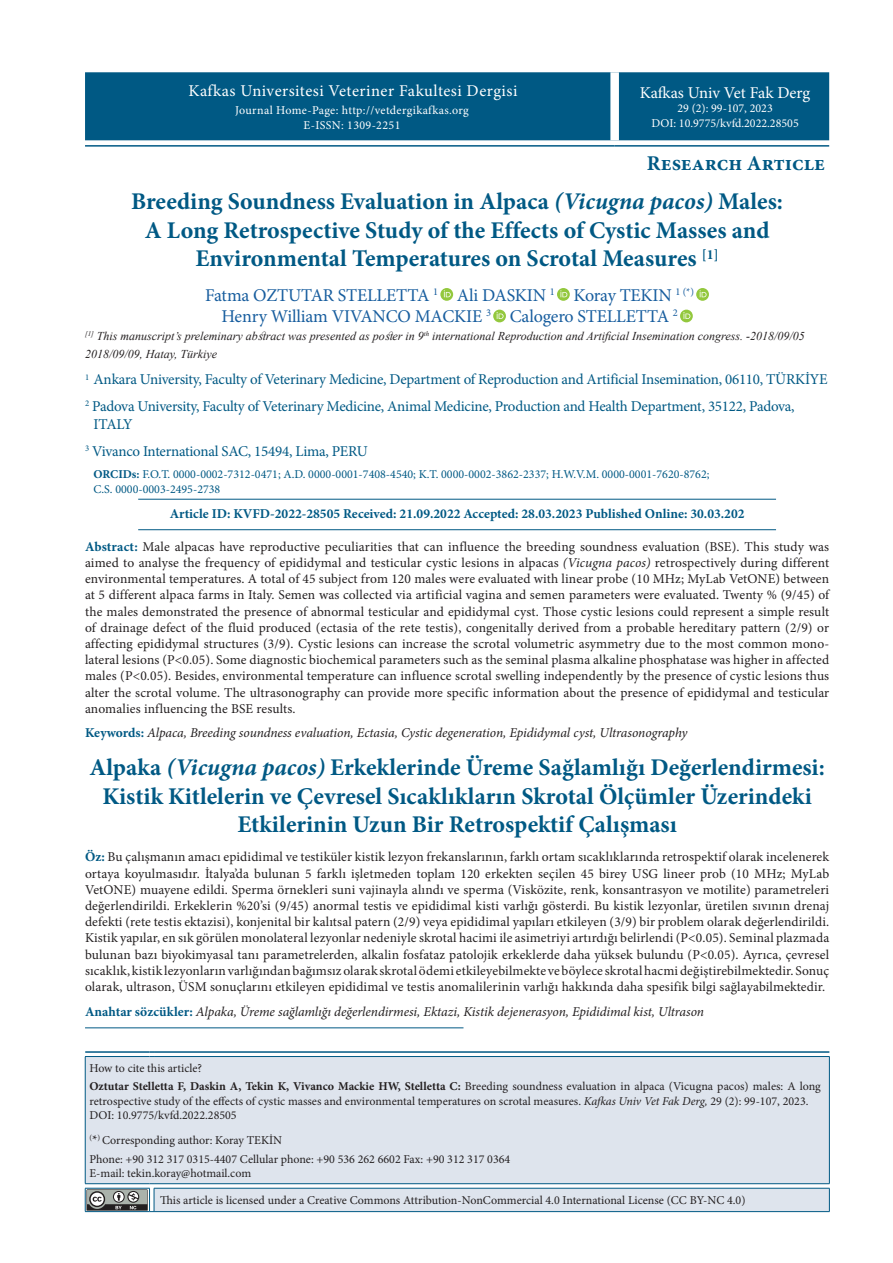
<style>
.page{position:relative;width:893px;height:1263px;background:#fff}
.page>*{position:absolute;margin:0;border:0;box-sizing:border-box;transform-origin:0 0}
.t1{font:700 24px/28.8px "Minion Pro";color:#005984;text-align:center}
.t2{font:700 21px "Minion Pro";color:#005984}
.t3{font:18px/21.6px "Minion Pro";letter-spacing:-.01em;color:#175d9e;text-align:center}
.t4{font:16.5px "Minion Pro";letter-spacing:.025em;color:#fff}
.t5{font:16.5px "Minion Pro";letter-spacing:-.005em;color:#fff}
.t6{font:15px/26.5px "Minion Pro";letter-spacing:-.015em;color:#005984}
.t7{font:13.5px/16.2px "Minion Pro";letter-spacing:.01em;color:#231f20;text-align:justify}
.t8{font:italic 13.5px "Minion Pro";letter-spacing:-.01em;color:#231f20}
.t9{font:700 13.5px "Minion Pro";color:#005984}
.t10{font:12px/18.6px "Minion Pro";color:#231f20}
.t11{font:italic 12px/18.1px "Times New Roman";color:#231f20}
.t12{font:12px/14.4px "Minion Pro";color:#005984}
.t13{font:12px/14.2px "Minion Pro";letter-spacing:.02em;color:#fff;text-align:center}
.t14{font:12px/14.4px "Minion Pro";color:#fff;text-align:center}
.s1{font-style:italic}
.s2{font-weight:700}
.s3{font-weight:700;color:#005984}
.s4{font-weight:700;font-style:normal;color:#005984}
.s5{font-size:13.5px}
</style>
<div class="page">
<div style="left:85px;top:72px;width:744px;height:68px;background:#005984"></div>
<div style="left:610px;top:72px;width:9px;height:68px;background:#fff"></div>
<hr style="left:85px;top:145px;width:530px;height:2px;background:#005984">
<hr style="left:615px;top:145px;width:214px;height:2px;background:#005984">
<hr style="left:138px;top:529px;width:638px;height:1px;background:#005984">
<hr style="left:138px;top:499px;width:638px;height:1px;background:#005984">
<hr style="left:85px;top:1027px;width:378px;height:1px;background:#005984">
<svg style="left:440px;top:288px;width:13px;height:13px"></svg>
<svg style="left:444px;top:290px;width:7px;height:7px"></svg>
<svg style="left:557px;top:288px;width:13px;height:13px"></svg>
<svg style="left:560px;top:290px;width:7px;height:7px"></svg>
<svg style="left:696px;top:288px;width:13px;height:13px"></svg>
<svg style="left:700px;top:290px;width:6px;height:7px"></svg>
<svg style="left:493px;top:310px;width:13px;height:12px"></svg>
<svg style="left:497px;top:312px;width:6px;height:7px"></svg>
<svg style="left:680px;top:310px;width:13px;height:12px"></svg>
<svg style="left:683px;top:312px;width:7px;height:7px"></svg>
<div style="left:86px;top:1057px;width:743px;height:154px;background:#dee4ed"></div>
<hr style="left:154px;top:1188px;width:676px;height:1px;background:#005984">
<svg style="left:829px;top:1188px;width:1px;height:23px"></svg>
<hr style="left:154px;top:1211px;width:676px;height:1px;background:#005984">
<hr style="left:85px;top:1051px;width:65px;height:2px;background:#005984">
<hr style="left:154px;top:1051px;width:675px;height:2px;background:#005984">
<hr style="left:85px;top:1056px;width:65px;height:1px;background:#005984">
<hr style="left:85px;top:1057px;width:1px;height:126px;background:#005984">
<svg style="left:150px;top:1051px;width:4px;height:6px"></svg>
<hr style="left:154px;top:1056px;width:676px;height:1px;background:#005984">
<hr style="left:829px;top:1057px;width:1px;height:126px;background:#005984">
<hr style="left:154px;top:1183px;width:676px;height:1px;background:#005984">
<svg style="left:85px;top:1183px;width:70px;height:29px"></svg>
<p class="t4" style="left:189px;top:80px;width:330px">Kafkas Universitesi Veteriner Fakultesi Dergisi</p>
<p class="t13" style="left:235px;top:104px;width:235px">Journal Home-Page: http://vetdergikafkas.org<br>E-ISSN: 1309-2251</p>
<p class="t5" style="left:640px;top:82px;width:172px">Kafkas Univ Vet Fak Derg</p>
<p class="t14" style="left:651px;top:101px;width:149px">29 (2): 99-107, 2023<br>DOI: 10.9775/kvfd.2022.28505</p>
<h2 class="t2" style="left:647px;top:148px;width:180px">Research Article</h2>
<h1 class="t1" style="left:131px;top:186px;width:653px">Breeding Soundness Evaluation in Alpaca <span class="s1">(Vicugna pacos)</span> Males:<br>A Long Retrospective Study of the Effects of Cystic Masses and<br>Environmental Temperatures on Scrotal Measures <sup>[1]</sup></h1>
<h3 class="t3" style="left:205px;top:284px;width:490px">Fatma OZTUTAR STELLETTA <sup>1</sup> Ali DASKIN <sup>1</sup> Koray TEKIN <sup>1</sup> <sup>(*)<br></sup>Henry William VIVANCO MACKIE <sup>3</sup> Calogero STELLETTA <sup>2</sup></h3>
<p class="t11" style="left:85px;top:326px;width:721px"><sup>[1]</sup> This manuscript’s preleminary abstract was presented as poster in 9<sup>th</sup> international Reproduction and Artificial Insemination congress. -2018/09/05<br>2018/09/09, Hatay, Türkiye</p>
<p class="t6" style="left:85px;top:366px;width:744px"><sup>1</sup> Ankara University, Faculty of Veterinary Medicine, Department of Reproduction and Artificial Insemination, 06110, TÜRKİYE<br><sup>2</sup> Padova University, Faculty of Veterinary Medicine, Animal Medicine, Production and Health Department, 35122, Padova,</p>
<p class="t6" style="left:85px;top:411px;width:284px;text-indent:9px">ITALY<br><sup>3</sup> Vivanco International SAC, 15494, Lima, PERU</p>
<p class="t12" style="left:94px;top:467px;width:617px"><span class="s2">ORCIDs:</span> F.O.T. 0000-0002-7312-0471; A.D. 0000-0001-7408-4540; K.T. 0000-0002-3862-2337; H.W.V.M. 0000-0001-7620-8762;<br>C.S. 0000-0003-2495-2738</p>
<p class="t9" style="left:170px;top:504px;width:576px">Article ID: KVFD-2022-28505 Received: 21.09.2022 Accepted: 28.03.2023 Published Online: 30.03.202</p>
<p class="t7" style="left:85px;top:538px;width:746px"><span class="s3">Abstract:</span> Male alpacas have reproductive peculiarities that can influence the breeding soundness evaluation (BSE). This study was aimed to analyse the frequency of epididymal and testicular cystic lesions in alpacas <span class="s1">(Vicugna pacos)</span> retrospectively during different environmental temperatures. A total of 45 subject from 120 males were evaluated with linear probe (10 MHz; MyLab VetONE) between at 5 different alpaca farms in Italy. Semen was collected via artificial vagina and semen parameters were evaluated. Twenty % (9/45) of the males demonstrated the presence of abnormal testicular and epididymal cyst. Those cystic lesions could represent a simple result of drainage defect of the fluid produced (ectasia of the rete testis), congenitally derived from a probable hereditary pattern (2/9) or affecting epididymal structures (3/9). Cystic lesions can increase the scrotal volumetric asymmetry due to the most common mono&shy;lateral lesions (P&lt;0.05). Some diagnostic biochemical parameters such as the seminal plasma alkaline phosphatase was higher in affected males (P&lt;0.05). Besides, environmental temperature can influence scrotal swelling independently by the presence of cystic lesions thus alter the scrotal volume. The ultrasonography can provide more specific information about the presence of epididymal and testicular anomalies influencing the BSE results.</p>
<p class="t8" style="left:85px;top:724px;width:604px"><span class="s4">Keywords:</span> Alpaca, Breeding soundness evaluation, Ectasia, Cystic degeneration, Epididymal cyst, Ultrasonography</p>
<h1 class="t1" style="left:89px;top:752px;width:737px">Alpaka <span class="s1">(Vicugna pacos)</span> Erkeklerinde Üreme Sağlamlığı Değerlendirmesi:<br>Kistik Kitlelerin ve Çevresel Sıcaklıkların Skrotal Ölçümler Üzerindeki<br>Etkilerinin Uzun Bir Retrospektif Çalışması</h1>
<p class="t7" style="left:85px;top:849px;width:746px"><span class="s3">Öz:</span> Bu çalışmanın amacı epididimal ve testiküler kistik lezyon frekanslarının, farklı ortam sıcaklıklarında retrospektif olarak incelenerek ortaya koyulmasıdır. İtalya’da bulunan 5 farklı işletmeden toplam 120 erkekten seçilen 45 birey USG lineer prob (10 MHz; MyLab VetONE) muayene edildi. Sperma örnekleri suni vajinayla alındı ve sperma (Visközite, renk, konsantrasyon ve motilite) parametreleri değerlendirildi. Erkeklerin %20’si (9/45) anormal testis ve epididimal kisti varlığı gösterdi. Bu kistik lezyonlar, üretilen sıvının drenaj defekti (rete testis ektazisi), konjenital bir kalıtsal patern (2/9) veya epididimal yapıları etkileyen (3/9) bir problem olarak değerlendirildi.<br>Kistik yapılar, en sık görülen monolateral lezyonlar nedeniyle skrotal hacimi ile asimetriyi artırdığı belirlendi (P&lt;0.05). Seminal plazmada bulunan bazı biyokimyasal tanı parametrelerden, alkalin fosfataz patolojik erkeklerde daha yüksek bulundu (P&lt;0.05). Ayrıca, çevresel sıcaklık, kistik lezyonların varlığından bağımsız olarak skrotal ödemi etkileyebilmekte ve böylece skrotal hacmi değiştirebilmektedir. Sonuç olarak, ultrason, ÜSM sonuçlarını etkileyen epididimal ve testis anomalilerinin varlığı hakkında daha spesifik bilgi sağlayabilmektedir.</p>
<p class="t8" style="left:85px;top:1002px;width:621px"><span class="s4">Anahtar sözcükler:</span> Alpaka, Üreme sağlamlığı değerlendirmesi, Ektazi, Kistik dejenerasyon, Epididimal kist, Ultrason</p>
<p class="t10" style="left:89px;top:1058px;width:733px">How to cite this article?<br><span class="s2">Oztutar Stelletta F, Daskin A, Tekin K, Vivanco Mackie HW, Stelletta C:</span> Breeding soundness evaluation in alpaca (Vicugna pacos) males: A long</p>
<p class="t10" style="left:89px;top:1094px;width:720px;line-height:14.4px">retrospective study of the effects of cystic masses and environmental temperatures on scrotal measures. <span class="s1">Kafkas Univ Vet Fak Derg,</span> 29 (2): 99-107, 2023.<br>DOI: 10.9775/kvfd.2022.28505</p>
<p class="t10" style="left:89px;top:1131px;width:422px"><sup>(</sup><span class="s5">*</span><sup>)</sup> Corresponding author: Koray TEKİN<br>Phone: +90 312 317 0315-4407 Cellular phone: +90 536 262 6602 Fax: +90 312 317 0364</p>
<p class="t10" style="left:89px;top:1164px;width:163px">E-mail: tekin.koray@hotmail.com</p>
<p class="t10" style="left:160px;top:1191px;width:587px">This article is licensed under a Creative Commons Attribution-NonCommercial 4.0 International License (CC BY-NC 4.0)</p>
</div>
